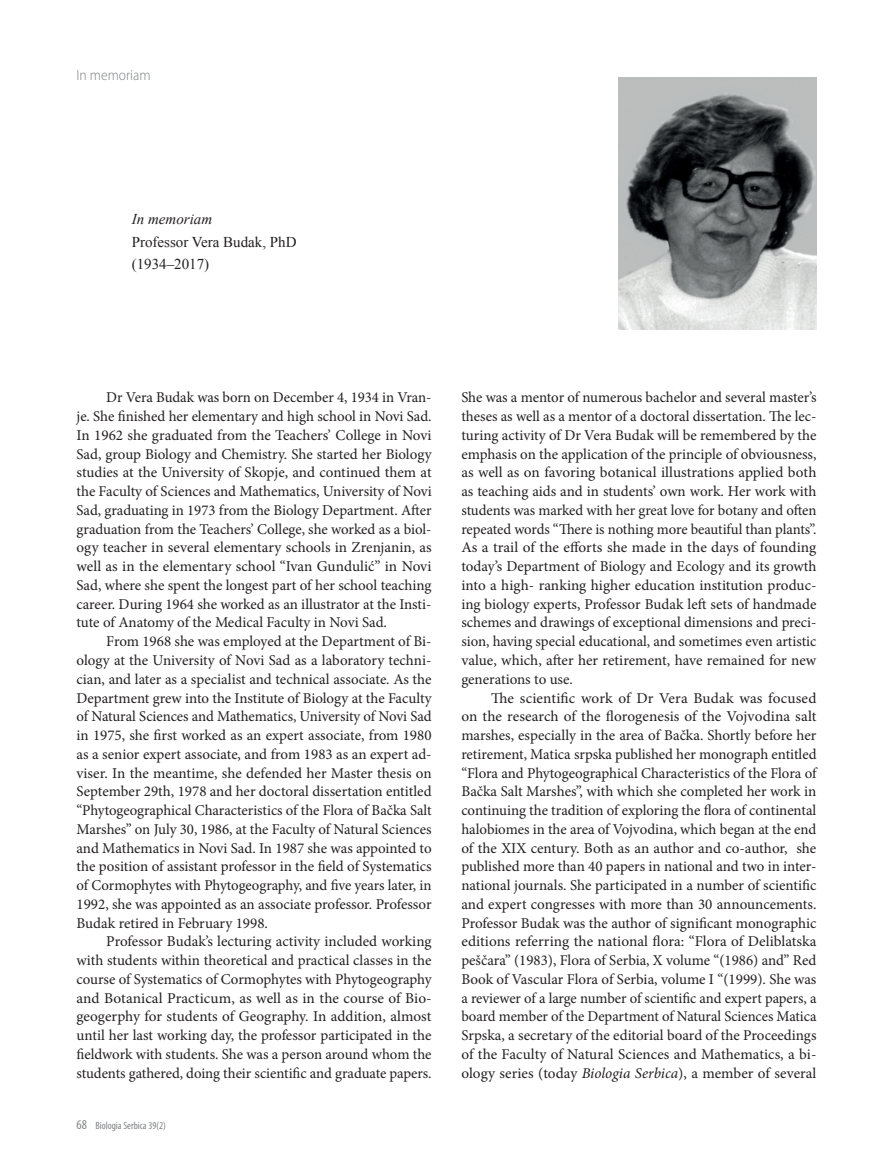
<style>
.page{position:relative;width:893px;height:1170px;background:#fff}
.page>*{position:absolute;margin:0;border:0;box-sizing:border-box;transform-origin:0 0}
.t1{font:15px/18.8px "Minion Pro";letter-spacing:-.005em;color:#231f20;text-align:justify}
.t2{font:15px/22.5px "Times New Roman";color:#231f20}
.t3{font:300 semi-condensed 15px "Myriad Pro";color:#808285}
.t4{font:italic 15px "Times New Roman";color:#231f20}
.t5{font:condensed 10.5px "Myriad Pro";color:#808285}
.s1{font-size:13.5px}
.s2{font-style:italic}
</style>
<div class="page">
<img style="left:619px;top:78px;width:197px;height:252px">
<p class="t3" style="left:77px;top:67px;width:76px">In memoriam</p>
<p class="t4" style="left:132px;top:209px;width:82px">In memoriam</p>
<p class="t2" style="left:132px;top:230px;width:166px">Professor Vera Budak, PhD (1934–2017)</p>
<p class="t1" style="left:77px;top:388px;width:357px;text-indent:30px">Dr Vera Budak was born on December 4, 1934 in Vran&shy;je. She finished her elementary and high school in Novi Sad.<br>In 1962 she graduated from the Teachers’ College in Novi Sad, group Biology and Chemistry. She started her Biology studies at the University of Skopje, and continued them at the Faculty of Sciences and Mathematics, University of Novi Sad, graduating in 1973 from the Biology Department. After graduation from the Teachers’ College, she worked as a biol&shy;ogy teacher in several elementary schools in Zrenjanin, as well as in the elementary school “Ivan Gundulić” in Novi Sad, where she spent the longest part of her school teaching career. During 1964 she worked as an illustrator at the Insti&shy;tute of Anatomy of the Medical Faculty in Novi Sad.</p>
<p class="t1" style="left:77px;top:632px;width:357px;text-indent:30px">From 1968 she was employed at the Department of Bi&shy;ology at the University of Novi Sad as a laboratory techni&shy;cian, and later as a specialist and technical associate. As the Department grew into the Institute of Biology at the Faculty of Natural Sciences and Mathematics, University of Novi Sad in 1975, she first worked as an expert associate, from 1980 as a senior expert associate, and from 1983 as an expert ad&shy;viser. In the meantime, she defended her Master thesis on September 29th, 1978 and her doctoral dissertation entitled “Phytogeographical Characteristics of the Flora of Bačka Salt Marshes” on July 30, 1986, at the Faculty of Natural Sciences and Mathematics in Novi Sad. In 1987 she was appointed to the position of assistant professor in the field of Systematics of Cormophytes with Phytogeography, and five years later, in 1992, she was appointed as an associate professor. Professor Budak retired in February 1998.</p>
<p class="t1" style="left:77px;top:932px;width:357px;text-indent:30px">Professor Budak’s lecturing activity included working with students within theoretical and practical classes in the course of Systematics of Cormophytes with Phytogeography and Botanical Practicum, as well as in the course of Bio&shy;geogerphy for students of Geography. In addition, almost until her last working day, the professor participated in the fieldwork with students. She was a person around whom the students gathered, doing their scientific and graduate papers.</p>
<p class="t5" style="left:77px;top:1119px;width:91px"><span class="s1">68</span> Biologia Serbica 39(2)</p>
<p class="t1" style="left:461px;top:388px;width:357px">She was a mentor of numerous bachelor and several master’s theses as well as a mentor of a doctoral dissertation. The lec&shy;turing activity of Dr Vera Budak will be remembered by the emphasis on the application of the principle of obviousness, as well as on favoring botanical illustrations applied both as teaching aids and in students’ own work. Her work with students was marked with her great love for botany and often repeated words “There is nothing more beautiful than plants”.<br>As a trail of the efforts she made in the days of founding today’s Department of Biology and Ecology and its growth into a high- ranking higher education institution produc&shy;ing biology experts, Professor Budak left sets of handmade schemes and drawings of exceptional dimensions and preci&shy;sion, having special educational, and sometimes even artistic value, which, after her retirement, have remained for new generations to use.</p>
<p class="t1" style="left:461px;top:688px;width:357px;text-indent:30px">The scientific work of Dr Vera Budak was focused on the research of the florogenesis of the Vojvodina salt marshes, especially in the area of Bačka. Shortly before her retirement, Matica srpska published her monograph entitled “Flora and Phytogeographical Characteristics of the Flora of Bačka Salt Marshes”, with which she completed her work in continuing the tradition of exploring the flora of continental halobiomes in the area of Vojvodina, which began at the end of the XIX century. Both as an author and co-author, she published more than 40 papers in national and two in inter&shy;national journals. She participated in a number of scientific and expert congresses with more than 30 announcements.<br>Professor Budak was the author of significant monographic editions referring the national flora: “Flora of Deliblatska peščara” (1983), Flora of Serbia, X volume “(1986) and” Red Book of Vascular Flora of Serbia, volume I “(1999). She was a reviewer of a large number of scientific and expert papers, a board member of the Department of Natural Sciences Matica Srpska, a secretary of the editorial board of the Proceedings of the Faculty of Natural Sciences and Mathematics, a bi&shy;ology series (today <span class="s2">Biologia Serbica</span>), a member of several</p>
</div>
